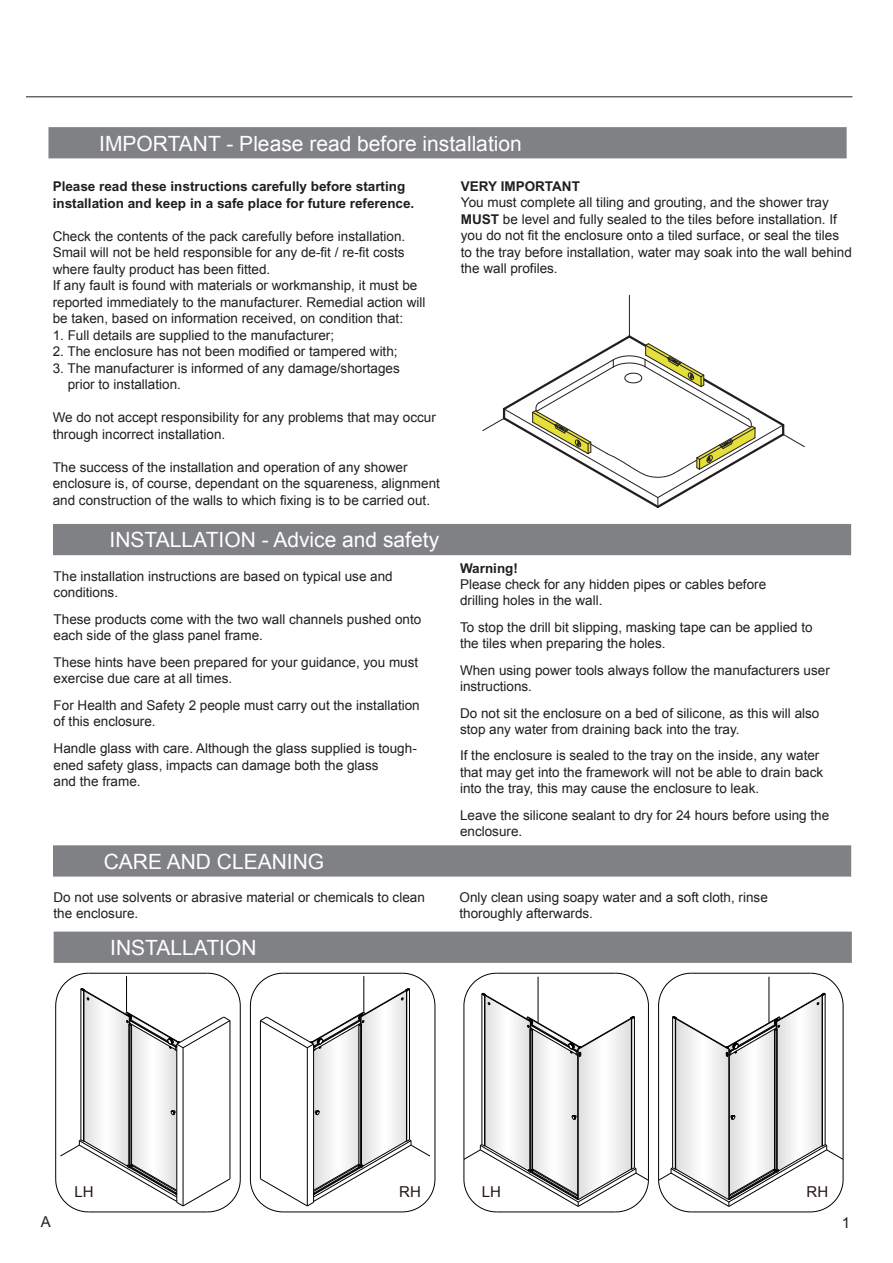
<style>
.page{position:relative;width:893px;height:1263px;background:#fff}
.page>*{position:absolute;margin:0;border:0;box-sizing:border-box;transform-origin:0 0}
.t1{font:21px "Arial";color:#fff}
.t2{font:15px "Arial";color:#221714}
.t3{font:15px "Arial";color:#221e1f}
.t4{font:13.5px/16.2px "Arial";color:#221e1f}
.t5{font:700 13.5px/16.5px "Arial";color:#221e1f}
.s1{font-weight:700}
</style>
<div class="page">
<hr style="left:88px;top:1212px;width:119px;height:1px;background:#000">
<svg style="left:55px;top:973px;width:186px;height:239px"></svg>
<hr style="left:88px;top:973px;width:119px;height:1px;background:#000">
<hr style="left:283px;top:1212px;width:119px;height:1px;background:#000">
<hr style="left:435px;top:1006px;width:1px;height:173px;background:#000">
<svg style="left:250px;top:973px;width:185px;height:239px"></svg>
<hr style="left:283px;top:973px;width:119px;height:1px;background:#000">
<hr style="left:497px;top:1212px;width:119px;height:1px;background:#000">
<svg style="left:463px;top:973px;width:186px;height:239px"></svg>
<hr style="left:497px;top:973px;width:119px;height:1px;background:#000">
<hr style="left:691px;top:1212px;width:119px;height:1px;background:#000">
<svg style="left:658px;top:973px;width:186px;height:239px"></svg>
<hr style="left:691px;top:973px;width:119px;height:1px;background:#000">
<div style="left:49px;top:128px;width:797px;height:30px;background:#808184"></div>
<div style="left:48px;top:127px;width:799px;height:31px;border:2px solid #808184"></div>
<hr style="left:26px;top:96px;width:826px;height:1px;background:#221e1f">
<div style="left:54px;top:525px;width:796px;height:29px;background:#808184"></div>
<div style="left:53px;top:524px;width:798px;height:31px;border:2px solid #808184"></div>
<div style="left:54px;top:846px;width:796px;height:30px;background:#808184"></div>
<div style="left:53px;top:845px;width:798px;height:31px;border:2px solid #808184"></div>
<div style="left:54px;top:932px;width:797px;height:30px;background:#808184"></div>
<div style="left:54px;top:931px;width:798px;height:32px;border:2px solid #808184"></div>
<hr style="left:629px;top:295px;width:1px;height:41px;background:#221e1f">
<svg style="left:482px;top:333px;width:323px;height:175px"></svg>
<h1 class="t1" style="left:99px;top:129px;width:424px">IMPORTANT - Please read before installation</h1>
<p class="t5" style="left:53px;top:178px;width:363px">Please read these instructions carefully before starting installation and keep in a safe place for future reference.</p>
<p class="t4" style="left:53px;top:228px;width:374px">Check the contents of the pack carefully before installation.<br>Smail will not be held responsible for any de-fit / re-fit costs where faulty product has been fitted.<br>If any fault is found with materials or workmanship, it must be reported immediately to the manufacturer. Remedial action will be taken, based on information received, on condition that:</p>
<p class="t4" style="left:53px;top:327px;width:283px">1. Full details are supplied to the manufacturer;</p>
<p class="t4" style="left:53px;top:344px;width:346px">2. The enclosure has not been modified or tampered with;</p>
<p class="t4" style="left:68px;top:360px;width:334px;text-indent:-15px">3. The manufacturer is informed of any damage/shortages prior to installation.</p>
<p class="t4" style="left:53px;top:409px;width:385px">We do not accept responsibility for any problems that may occur through incorrect installation.</p>
<p class="t4" style="left:53px;top:459px;width:389px">The success of the installation and operation of any shower enclosure is, of course, dependant on the squareness, alignment and construction of the walls to which fixing is to be carried out.</p>
<p class="t5" style="left:461px;top:178px;width:121px">VERY IMPORTANT</p>
<p class="t4" style="left:461px;top:195px;width:392px">You must complete all tiling and grouting, and the shower tray <span class="s1">MUST</span> be level and fully sealed to the tiles before installation. If you do not fit the enclosure onto a tiled surface, or seal the tiles to the tray before installation, water may soak into the wall behind the wall profiles.</p>
<h1 class="t1" style="left:110px;top:526px;width:331px">INSTALLATION - Advice and safety</h1>
<p class="t4" style="left:54px;top:568px;width:341px">The installation instructions are based on typical use and conditions.</p>
<p class="t4" style="left:54px;top:611px;width:369px">These products come with the two wall channels pushed onto each side of the glass panel frame.</p>
<p class="t4" style="left:54px;top:654px;width:366px">These hints have been prepared for your guidance, you must exercise due care at all times.</p>
<p class="t4" style="left:54px;top:697px;width:368px">For Health and Safety 2 people must carry out the installation of this enclosure.</p>
<p class="t4" style="left:54px;top:741px;width:365px">Handle glass with care. Although the glass supplied is tough&shy;ened safety glass, impacts can damage both the glass<br>and the frame.</p>
<h1 class="t1" style="left:104px;top:847px;width:222px">CARE AND CLEANING</h1>
<p class="t4" style="left:54px;top:889px;width:373px">Do not use solvents or abrasive material or chemicals to clean the enclosure.</p>
<h1 class="t1" style="left:110px;top:934px;width:148px">INSTALLATION</h1>
<p class="t5" style="left:460px;top:560px;width:59px">Warning!</p>
<p class="t4" style="left:460px;top:576px;width:308px">Please check for any hidden pipes or cables before drilling holes in the wall.</p>
<p class="t4" style="left:460px;top:619px;width:354px">To stop the drill bit slipping, masking tape can be applied to the tiles when preparing the holes.</p>
<p class="t4" style="left:460px;top:662px;width:371px">When using power tools always follow the manufacturers user instructions.</p>
<p class="t4" style="left:460px;top:705px;width:361px">Do not sit the enclosure on a bed of silicone, as this will also stop any water from draining back into the tray.</p>
<p class="t4" style="left:460px;top:748px;width:365px">If the enclosure is sealed to the tray on the inside, any water that may get into the framework will not be able to drain back into the tray, this may cause the enclosure to leak.</p>
<p class="t4" style="left:460px;top:807px;width:371px">Leave the silicone sealant to dry for 24 hours before using the enclosure.</p>
<p class="t4" style="left:459px;top:889px;width:310px">Only clean using soapy water and a soft cloth, rinse thoroughly afterwards.</p>
<p class="t3" style="left:41px;top:1212px;width:12px">A</p>
<p class="t2" style="left:75px;top:1182px;width:21px">LH</p>
<p class="t2" style="left:399px;top:1182px;width:23px">RH</p>
<p class="t2" style="left:482px;top:1182px;width:21px">LH</p>
<p class="t2" style="left:806px;top:1182px;width:23px">RH</p>
<p class="t3" style="left:842px;top:1212px;width:10px">1</p>
</div>
